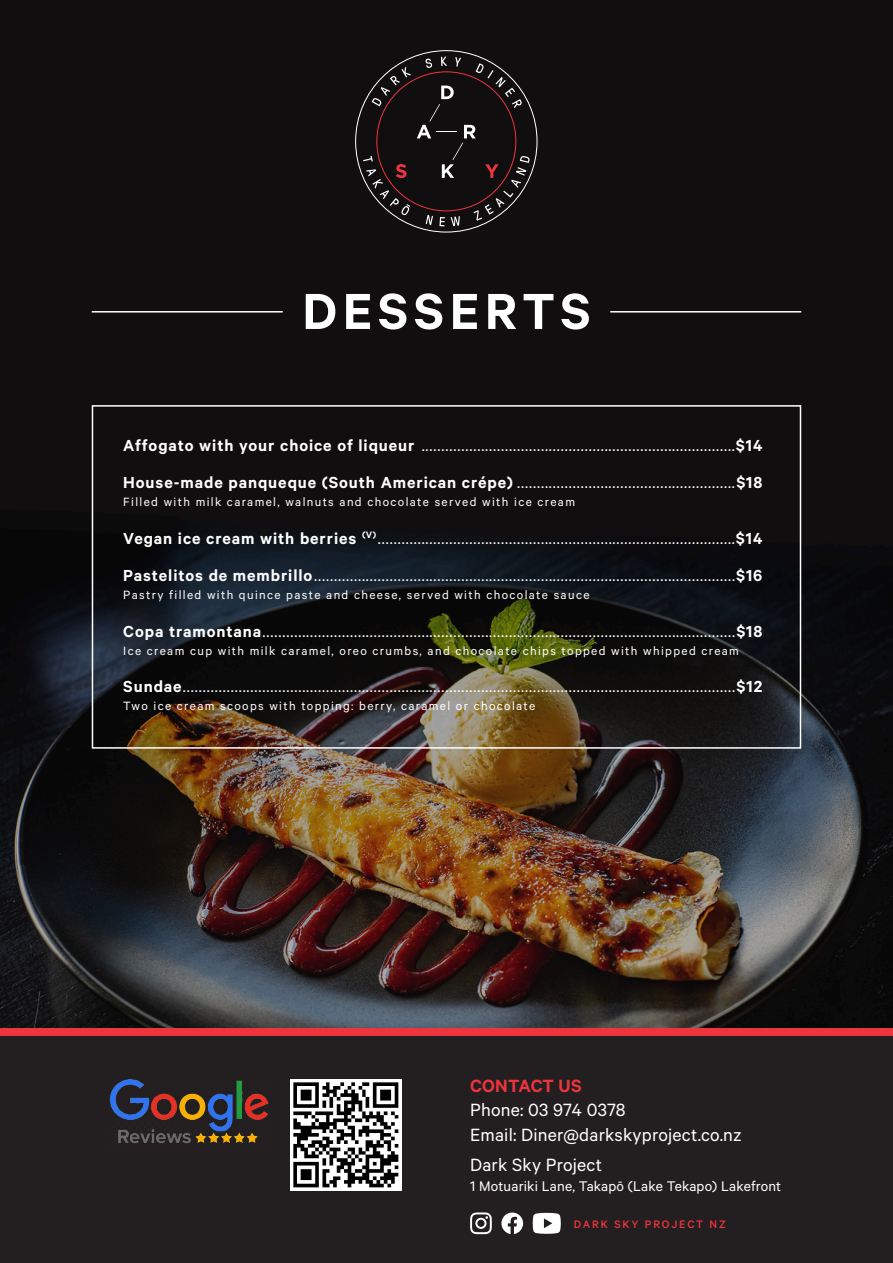
<style>
.page{position:relative;width:893px;height:1263px;background:#fff}
.page>*{position:absolute;margin:0;border:0;box-sizing:border-box;transform-origin:0 0}
.Heading{font:600 57px "Calibre";letter-spacing:.1em;color:#fff}
.Section_Header{font:19.95px/24.5px "Calibre";letter-spacing:.01em;color:#fff}
.Section_Header-2{font:600 19.95px "Calibre";letter-spacing:.01em;color:#ee343d}
.Body_Text{font:18px "Calibre";color:#fff}
.Section_Header-3{font:15.75px "Calibre";letter-spacing:.01em;color:#fff}
.Body_Text-2{font:13.5px "Calibre";letter-spacing:.1em;color:#fff}
.Section_Header-4{font:500 12.3px "Calibre";letter-spacing:.15em;color:#ee343d}
.s1{font-weight:600}
</style>
<div class="page">
<img style="left:0;top:0;width:893px;height:1028px">
<div style="left:0;top:1032px;width:893px;height:231px;background:#231f20"></div>
<hr style="left:610px;top:311px;width:191px;height:1px;background:#fff">
<hr style="left:92px;top:311px;width:191px;height:1px;background:#fff">
<div style="left:0;top:1028px;width:893px;height:8px;background:#ee343d"></div>
<div style="left:92px;top:405px;width:709px;height:344px;border:2px solid #fff"></div>
<svg style="left:501px;top:1212px;width:22px;height:22px"></svg>
<svg style="left:470px;top:1212px;width:22px;height:22px"></svg>
<svg style="left:533px;top:1213px;width:28px;height:21px"></svg>
<img style="left:109px;top:1079px;width:159px;height:65px">
<img style="left:290px;top:1079px;width:112px;height:112px">
<svg style="left:355px;top:50px;width:182px;height:183px;background:#201b1c"></svg>
<p class="Heading" style="left:302px;top:277px;width:290px">DESSERTS</p>
<p class="Body_Text" style="left:123px;top:434px;width:641px"><span class="s1">Affogato with your choice of liqueur</span> ...............................................................................<span class="s1">$14</span></p>
<p class="Body_Text" style="left:123px;top:472px;width:641px"><span class="s1">House-made panqueque (South American crépe)</span> .......................................................<span class="s1">$18</span></p>
<p class="Body_Text-2" style="left:123px;top:494px;width:453px">Filled with milk caramel, walnuts and chocolate served with ice cream</p>
<p class="Body_Text" style="left:123px;top:527px;width:641px"><span class="s1">Vegan ice cream with berries</span> <sup>(V)</sup>..........................................................................................<span class="s1">$14</span></p>
<p class="Body_Text" style="left:123px;top:565px;width:641px"><span class="s1">Pastelitos de membrillo</span>..........................................................................................................<span class="s1">$16</span></p>
<p class="Body_Text-2" style="left:123px;top:587px;width:468px">Pastry filled with quince paste and cheese, served with chocolate sauce</p>
<p class="Body_Text" style="left:123px;top:620px;width:641px"><span class="s1">Copa tramontana</span>.......................................................................................................................<span class="s1">$18</span></p>
<p class="Body_Text-2" style="left:123px;top:642px;width:617px">Ice cream cup with milk caramel, oreo crumbs, and chocolate chips topped with whipped cream</p>
<p class="Body_Text" style="left:123px;top:676px;width:641px"><span class="s1">Sundae</span>...........................................................................................................................................<span class="s1">$12</span></p>
<p class="Body_Text-2" style="left:123px;top:698px;width:414px">Two ice cream scoops with topping: berry, caramel or chocolate</p>
<p class="Section_Header-2" style="left:470px;top:1074px;width:113px">CONTACT US</p>
<p class="Section_Header" style="left:470px;top:1097px;width:273px">Phone: 03 974 0378<br>Email: Diner@darkskyproject.co.nz</p>
<p class="Section_Header" style="left:470px;top:1152px;width:133px">Dark Sky Project</p>
<p class="Section_Header-3" style="left:470px;top:1176px;width:313px">1 Motuariki Lane, Takapō (Lake Tekapo) Lakefront</p>
<p class="Section_Header-4" style="left:574px;top:1217px;width:153px">DARK SKY PROJECT NZ</p>
</div>
